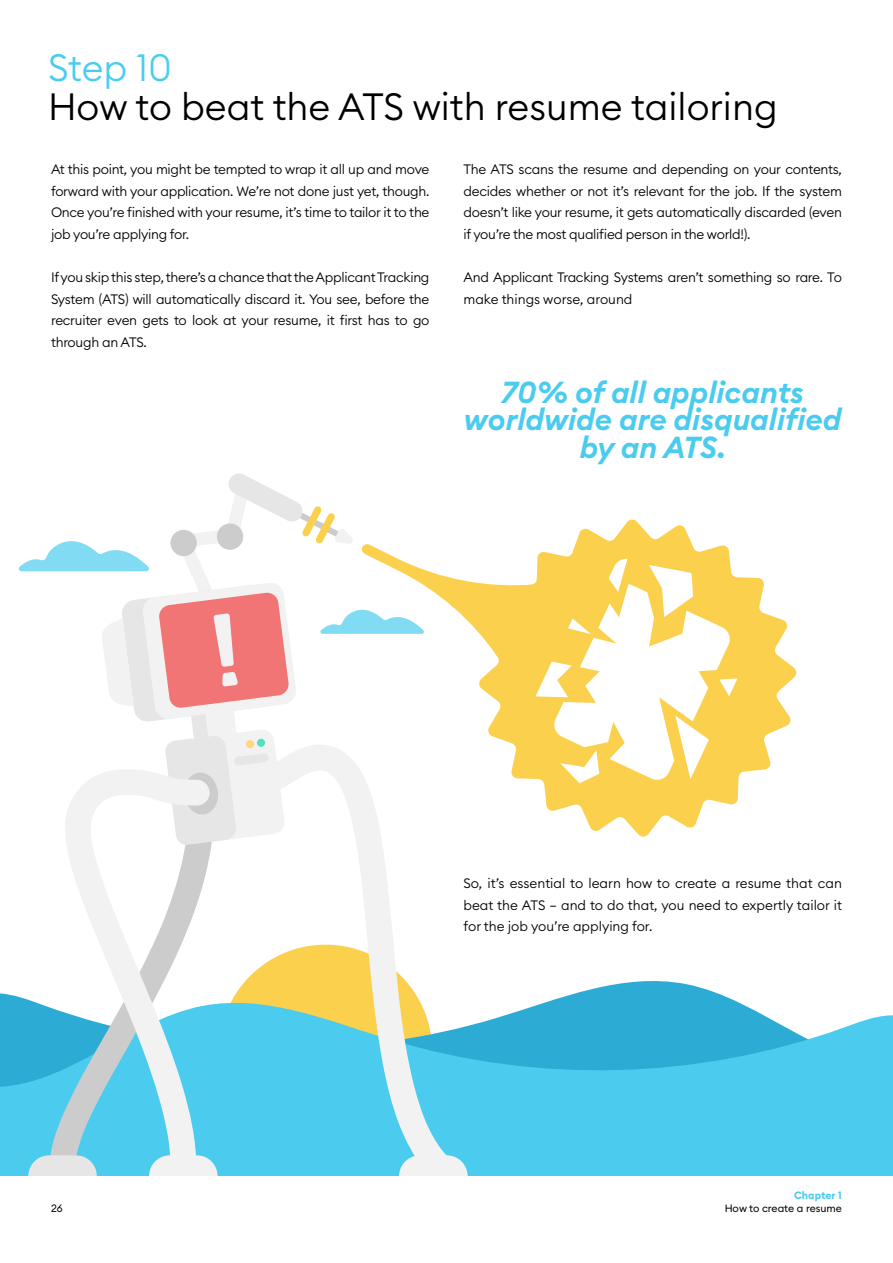
<style>
.page{position:relative;width:893px;height:1263px;background:#fff}
.page>*{position:absolute;margin:0;border:0;box-sizing:border-box;transform-origin:0 0}
.t1{font:300 37.5px "Euclid Circular B";color:#000}
.t2{font:300 37.5px "Euclid Circular B";letter-spacing:-.005em;color:#4bccef}
.t3{font:italic 600 30px/27.6px "Euclid Circular B";color:#4bccef;text-align:center}
.t4{font:300 13.5px/21.6px "Euclid Circular B";letter-spacing:-.02em;color:#000;text-align:justify}
.t5{font:10.5px "Euclid Circular B";color:#000}
.t6{font:700 10.5px "Euclid Circular B";color:#4bccef}
.t7{font:10.5px "Euclid Circular B";color:#020203}
</style>
<div class="page">
<svg style="left:0;top:977px;width:719px;height:17px"></svg>
<svg style="left:0;top:994px;width:893px;height:181px;background:#51c7e9"></svg>
<svg style="left:737px;top:577px;width:60px;height:224px;fill:#fbd04c"></svg>
<svg style="left:249px;top:845px;width:204px;height:330px"></svg>
<svg style="left:49px;top:845px;width:179px;height:330px"></svg>
<svg style="left:399px;top:1155px;width:69px;height:20px"></svg>
<svg style="left:28px;top:1155px;width:34px;height:20px"></svg>
<svg style="left:62px;top:845px;width:148px;height:330px"></svg>
<svg style="left:149px;top:1155px;width:69px;height:20px"></svg>
<svg style="left:19px;top:473px;width:718px;height:372px"></svg>
<h1 class="t2" style="left:48px;top:44px;width:125px">Step 10</h1>
<h1 class="t1" style="left:48px;top:83px;width:731px">How to beat the ATS with resume tailoring</h1>
<p class="t4" style="left:51px;top:158px;width:380px">At this point, you might be tempted to wrap it all up and move forward with your application. We’re not done just yet, though.<br>Once you’re finished with your resume, it’s time to tailor it to the job you’re applying for.</p>
<p class="t4" style="left:51px;top:266px;width:380px">If you skip this step, there’s a chance that the Applicant Tracking System (ATS) will automatically discard it. You see, before the recruiter even gets to look at your resume, it first has to go through an ATS.</p>
<p class="t4" style="left:463px;top:158px;width:380px">The ATS scans the resume and depending on your contents, decides whether or not it’s relevant for the job. If the system doesn’t like your resume, it gets automatically discarded (even if you’re the most qualified person in the world!).</p>
<p class="t4" style="left:463px;top:266px;width:380px">And Applicant Tracking Systems aren’t something so rare. To make things worse, around</p>
<h2 class="t3" style="left:464px;top:379px;width:379px">70% of all applicants worldwide are disqualified by an ATS.</h2>
<p class="t4" style="left:463px;top:872px;width:380px">So, it’s essential to learn how to create a resume that can beat the ATS – and to do that, you need to expertly tailor it for the job you’re applying for.</p>
<p class="t6" style="left:794px;top:1189px;width:49px">Chapter 1</p>
<p class="t7" style="left:51px;top:1201px;width:13px">26</p>
<p class="t5" style="left:725px;top:1201px;width:119px">How to create a resume</p>
</div>
